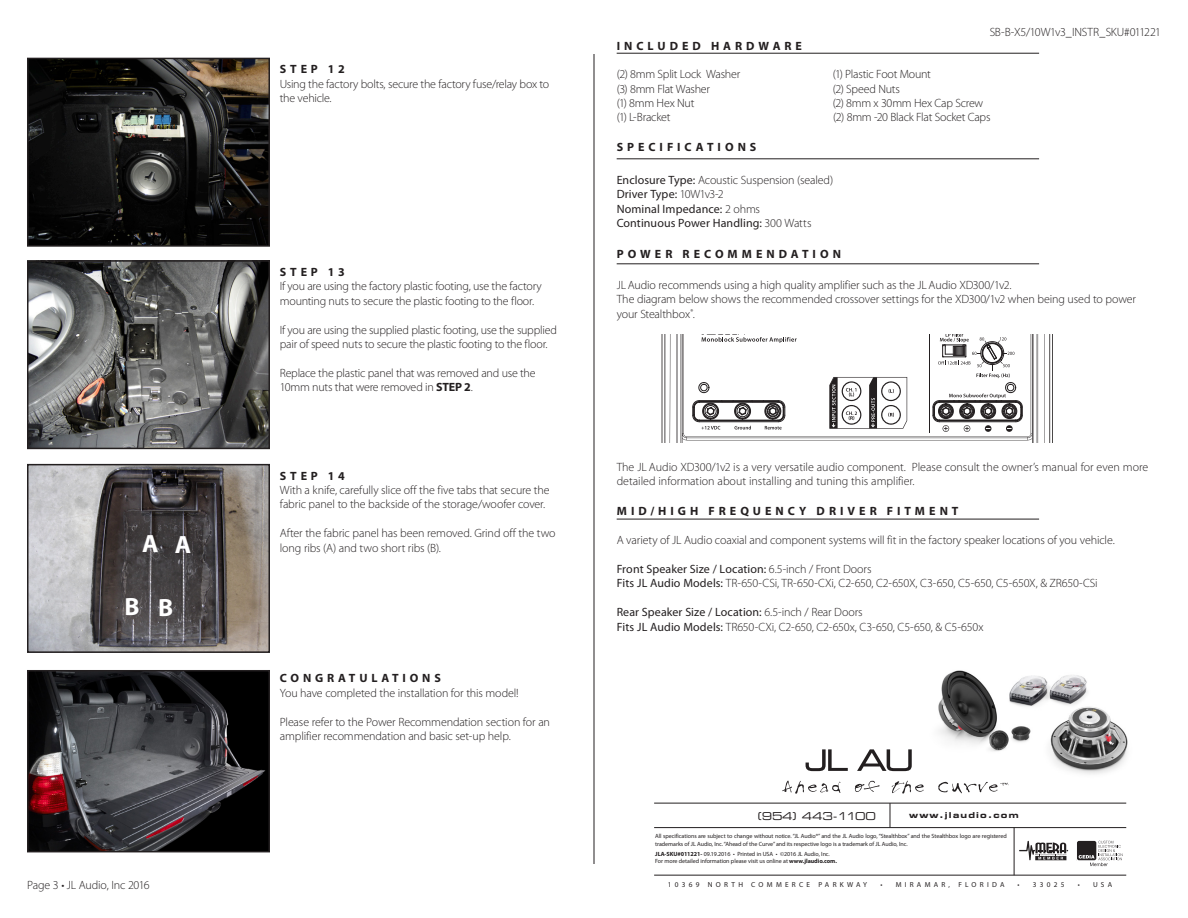
<style>
.page{position:relative;width:1188px;height:918px;background:#fff}
.page>*{position:absolute;margin:0;border:0;box-sizing:border-box;transform-origin:0 0}
.t1{font:700 25.05px "Myriad Pro";color:#fff}
.Instructions{font:300 12px/14.4px "Myriad Pro";letter-spacing:-.01em;color:#231f20}
.Instructions-2{font:12px "Myriad Pro";letter-spacing:.005em;color:#231f20}
.t2{font:700 12px "Myriad Pro";letter-spacing:.33em;color:#231f20}
.t3{font:10.95px "Eurostile LT Std Ex 2";letter-spacing:-.02em;color:#231f20}
.t4{font:8.1px "Eurostile LT Std Bold Ex 2";letter-spacing:.15em;color:#231f20}
.t5{font:7.2px "Myriad Pro";letter-spacing:.45em;color:#231f20}
.t6{font:6px/7.2px "Myriad Pro";letter-spacing:-.01em;color:#231f20}
.s1{font-weight:700}
.s2{font-weight:400}
.s3{font-weight:300}
</style>
<div class="page">
<hr style="left:594px;top:54px;width:1px;height:810px;background:#231f20">
<img style="left:30px;top:263px;width:237px;height:183px">
<div style="left:27px;top:260px;width:243px;height:189px;border:2px solid #231f20"></div>
<img style="left:30px;top:467px;width:237px;height:183px">
<div style="left:27px;top:464px;width:243px;height:189px;border:2px solid #231f20"></div>
<img style="left:30px;top:673px;width:237px;height:176px">
<div style="left:27px;top:670px;width:243px;height:182px;border:2px solid #231f20"></div>
<img style="left:30px;top:61px;width:237px;height:183px">
<div style="left:27px;top:58px;width:243px;height:189px;border:2px solid #231f20"></div>
<hr style="left:654px;top:803px;width:472px;height:1px;background:#231f20">
<hr style="left:654px;top:827px;width:472px;height:1px;background:#231f20">
<hr style="left:654px;top:875px;width:472px;height:1px;background:#231f20">
<svg style="left:890px;top:803px;width:1px;height:25px"></svg>
<svg style="left:1019px;top:841px;width:49px;height:19px"></svg>
<svg style="left:1076px;top:841px;width:47px;height:25px"></svg>
<svg style="left:806px;top:749px;width:42px;height:22px"></svg>
<svg style="left:782px;top:781px;width:59px;height:13px"></svg>
<svg style="left:855px;top:781px;width:25px;height:11px"></svg>
<svg style="left:891px;top:781px;width:33px;height:13px"></svg>
<svg style="left:938px;top:782px;width:70px;height:11px"></svg>
<svg style="left:857px;top:749px;width:55px;height:22px"></svg>
<hr style="left:1014px;top:827px;width:1px;height:48px;background:#231f20">
<hr style="left:617px;top:53px;width:422px;height:1px;background:#231f20">
<hr style="left:617px;top:159px;width:422px;height:1px;background:#231f20">
<svg style="left:694px;top:158px;width:142px;height:106px"></svg>
<hr style="left:617px;top:264px;width:422px;height:1px;background:#231f20">
<svg style="left:662px;top:334px;width:391px;height:108px"></svg>
<hr style="left:617px;top:519px;width:422px;height:1px;background:#231f20">
<img style="left:938px;top:670px;width:190px;height:104px">
<p class="t1" style="left:142px;top:527px;width:18px">A</p>
<p class="t1" style="left:175px;top:528px;width:18px">A</p>
<p class="t1" style="left:124px;top:590px;width:17px">B</p>
<p class="t1" style="left:158px;top:591px;width:17px">B</p>
<p class="Instructions" style="left:27px;top:878px;width:124px">Page 3 • JL Audio, Inc 2016</p>
<p class="t2" style="left:280px;top:62px;width:66px">STEP 12</p>
<p class="Instructions" style="left:280px;top:77px;width:271px">Using the factory bolts, secure the factory fuse/relay box to the vehicle.</p>
<p class="t2" style="left:280px;top:264px;width:66px">STEP 13</p>
<p class="Instructions" style="left:280px;top:279px;width:263px">If you are using the factory plastic footing, use the factory mounting nuts to secure the plastic footing to the floor.</p>
<p class="Instructions" style="left:280px;top:322px;width:279px">If you are using the supplied plastic footing, use the supplied pair of speed nuts to secure the plastic footing to the floor.</p>
<p class="Instructions" style="left:280px;top:365px;width:257px">Replace the plastic panel that was removed and use the<br>10mm nuts that were removed in <span class="s1">STEP 2</span>.</p>
<p class="t2" style="left:280px;top:468px;width:66px">STEP 14</p>
<p class="Instructions" style="left:280px;top:483px;width:271px">With a knife, carefully slice off the five tabs that secure the fabric panel to the backside of the storage/woofer cover.</p>
<p class="Instructions" style="left:280px;top:526px;width:277px">After the fabric panel has been removed. Grind off the two long ribs (A) and two short ribs (B).</p>
<p class="t2" style="left:280px;top:671px;width:162px">CONGRATULATIONS</p>
<p class="Instructions" style="left:280px;top:686px;width:240px">You have completed the installation for this model!</p>
<p class="Instructions" style="left:280px;top:714px;width:272px">Please refer to the Power Recommendation section for an amplifier recommendation and basic set-up help.</p>
<p class="Instructions" style="left:990px;top:25px;width:173px">SB-B-X5/10W1v3_INSTR_SKU#011221</p>
<p class="t2" style="left:617px;top:38px;width:187px">INCLUDED HARDWARE</p>
<p class="Instructions" style="left:617px;top:67px;width:125px">(2) 8mm Split Lock Washer</p>
<p class="Instructions" style="left:833px;top:67px;width:100px">(1) Plastic Foot Mount</p>
<p class="Instructions" style="left:617px;top:81px;width:95px">(3) 8mm Flat Washer</p>
<p class="Instructions" style="left:833px;top:81px;width:69px">(2) Speed Nuts</p>
<p class="Instructions" style="left:617px;top:96px;width:79px">(1) 8mm Hex Nut</p>
<p class="Instructions" style="left:833px;top:96px;width:152px">(2) 8mm x 30mm Hex Cap Screw</p>
<p class="Instructions" style="left:617px;top:110px;width:55px">(1) L-Bracket</p>
<p class="Instructions" style="left:833px;top:110px;width:159px">(2) 8mm -20 Black Flat Socket Caps</p>
<p class="t2" style="left:617px;top:140px;width:141px">SPECIFICATIONS</p>
<p class="Instructions" style="left:617px;top:173px;width:218px"><span class="s2">Enclosure Type:</span> Acoustic Suspension (sealed)</p>
<p class="Instructions-2" style="left:617px;top:187px;width:109px">Driver Type: <span class="s3">10W1v3-2</span></p>
<p class="Instructions-2" style="left:617px;top:201px;width:145px">Nominal Impedance: <span class="s3">2 ohms</span></p>
<p class="Instructions-2" style="left:617px;top:216px;width:196px">Continuous Power Handling: <span class="s3">300 Watts</span></p>
<p class="t2" style="left:617px;top:246px;width:226px">POWER RECOMMENDATION</p>
<p class="Instructions" style="left:617px;top:278px;width:521px">JL Audio recommends using a high quality amplifier such as the JL Audio XD300/1v2.<br>The diagram below shows the recommended crossover settings for the XD300/1v2 when being used to power your Stealthbox<sup>®</sup>.</p>
<p class="Instructions" style="left:617px;top:460px;width:533px">The JL Audio XD300/1v2 is a very versatile audio component. Please consult the owner’s manual for even more detailed information about installing and tuning this amplifier.</p>
<p class="t2" style="left:617px;top:503px;width:343px">MID/HIGH FREQUENCY DRIVER FITMENT</p>
<p class="Instructions" style="left:617px;top:533px;width:500px">A variety of JL Audio coaxial and component systems will fit in the factory speaker locations of you vehicle.</p>
<p class="Instructions-2" style="left:617px;top:562px;width:256px">Front Speaker Size / Location: <span class="s3">6.5-inch / Front Doors</span></p>
<p class="Instructions" style="left:617px;top:576px;width:483px"><span class="s2">Fits JL Audio Models:</span> TR-650-CSi, TR-650-CXi, C2-650, C2-650X, C3-650, C5-650, C5-650X, &amp; ZR650-CSi</p>
<p class="Instructions" style="left:617px;top:605px;width:368px"><span class="s2">Rear Speaker Size / Location:</span> 6.5-inch / Rear Doors<br><span class="s2">Fits JL Audio Models:</span> TR650-CXi, C2-650, C2-650x, C3-650, C5-650, &amp; C5-650x</p>
<p class="t3" style="left:758px;top:808px;width:119px">(954) 443-1100</p>
<p class="t4" style="left:909px;top:810px;width:111px">www.jlaudio.com</p>
<p class="t6" style="left:655px;top:833px;width:353px">All specifications are subject to change without notice. “JL Audio®” and the JL Audio logo, “Stealthbox” and the Stealthbox logo are registered trademarks of JL Audio, Inc. “Ahead of the Curve” and its respective logo is a trademark of JL Audio, Inc.</p>
<p class="t6" style="left:655px;top:850px;width:176px"><span class="s1">JLA-SKU#011221-</span> 09.19.2016 • Printed in USA • ©2016 JL Audio, Inc.</p>
<p class="t6" style="left:655px;top:857px;width:183px">For more detailed information please visit us online at <span class="s1">www.jlaudio.com.</span></p>
<p class="t5" style="left:668px;top:880px;width:201px">10369 NORTH COMMERCE PARKWAY</p>
<p class="t5" style="left:880px;top:880px;width:126px">• MIRAMAR, FLORIDA</p>
<p class="t5" style="left:1018px;top:880px;width:48px">• 33025</p>
<p class="t5" style="left:1078px;top:880px;width:36px">• USA</p>
</div>
